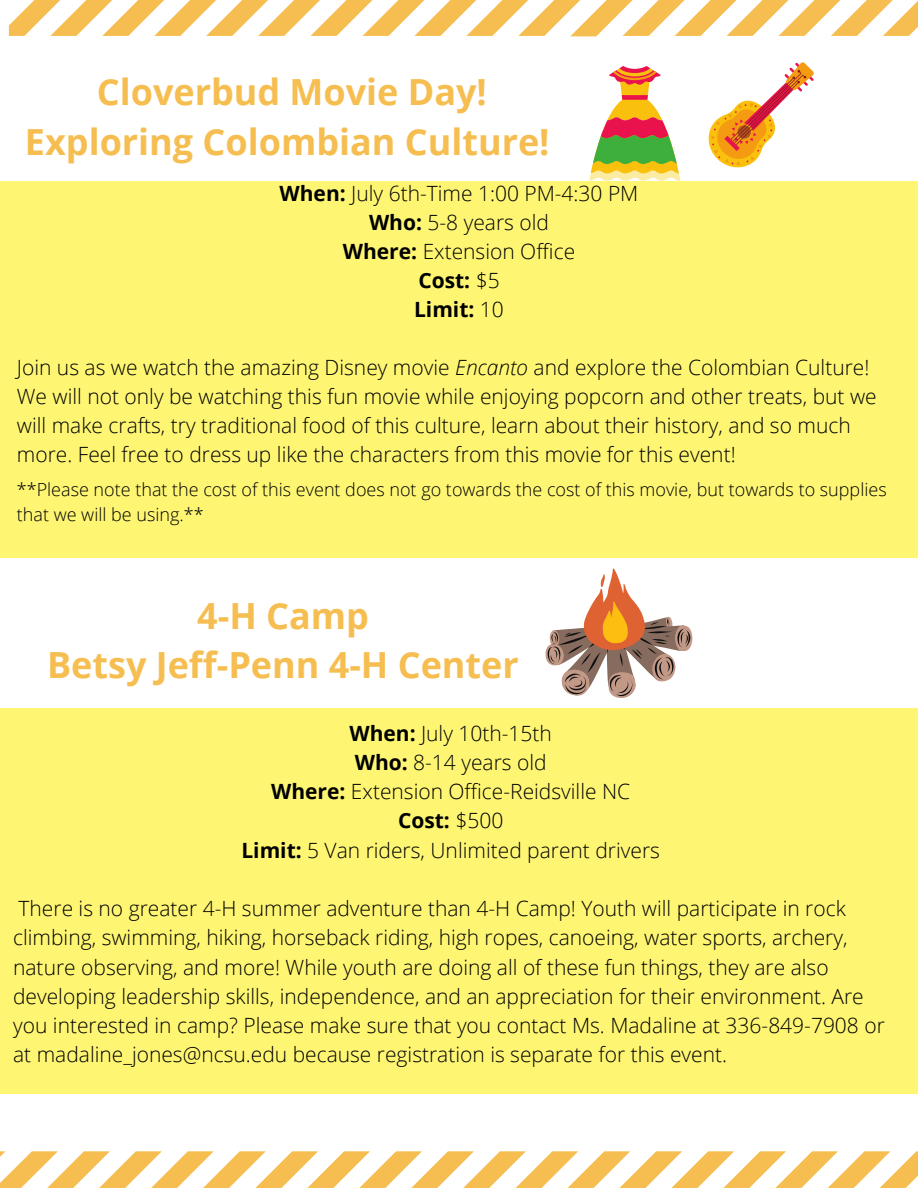
<style>
.page{position:relative;width:918px;height:1188px;background:#fff}
.page>*{position:absolute;margin:0;border:0;box-sizing:border-box;transform-origin:0 0}
.t1{font:700 36px "Open Sans";color:#f6be50}
.t2{font:300 21px/29.2px "Open Sans";color:#000}
.t3{font:700 21px "Open Sans";color:#000}
.t4{font:300 18px/25px "Open Sans";color:#000}
.s1{font-weight:700}
.s2{font-weight:300}
.s3{font-style:italic}
</style>
<div class="page">
<div style="left:0;top:181px;width:918px;height:377px;background:#fef673"></div>
<svg style="left:9px;top:0;width:909px;height:36px"></svg>
<svg style="left:0;top:1151px;width:918px;height:37px"></svg>
<svg style="left:589px;top:66px;width:91px;height:115px"></svg>
<svg style="left:708px;top:62px;width:106px;height:106px"></svg>
<div style="left:0;top:708px;width:918px;height:386px;background:#fef673"></div>
<svg style="left:545px;top:569px;width:147px;height:129px"></svg>
<p class="t1" style="left:97px;top:67px;width:392px">Cloverbud Movie Day!</p>
<p class="t1" style="left:25px;top:116px;width:526px">Exploring Colombian Culture!</p>
<p class="t2" style="left:280px;top:179px;width:360px"><span class="s1">When:</span> July 6th-Time 1:00 PM-4:30 PM</p>
<p class="t2" style="left:369px;top:208px;width:181px"><span class="s1">Who:</span> 5-8 years old</p>
<p class="t2" style="left:343px;top:237px;width:234px"><span class="s1">Where:</span> Extension Office</p>
<p class="t3" style="left:418px;top:266px;width:83px">Cost: <span class="s2">$5</span></p>
<p class="t3" style="left:414px;top:295px;width:91px">Limit: <span class="s2">10</span></p>
<p class="t2" style="left:17px;top:353px;width:861px">Join us as we watch the amazing Disney movie <span class="s3">Encanto</span> and explore the Colombian Culture!<br>We will not only be watching this fun movie while enjoying popcorn and other treats, but we will make crafts, try traditional food of this culture, learn about their history, and so much more. Feel free to dress up like the characters from this movie for this event!</p>
<p class="t4" style="left:17px;top:476px;width:871px">**Please note that the cost of this event does not go towards the cost of this movie, but towards to supplies that we will be using.**</p>
<p class="t1" style="left:197px;top:590px;width:173px">4-H Camp</p>
<p class="t1" style="left:47px;top:640px;width:473px">Betsy Jeff-Penn 4-H Center</p>
<p class="t2" style="left:349px;top:718px;width:204px"><span class="s1">When:</span> July 10th-15th</p>
<p class="t2" style="left:355px;top:747px;width:193px"><span class="s1">Who:</span> 8-14 years old</p>
<p class="t2" style="left:271px;top:776px;width:361px"><span class="s1">Where:</span> Extension Office-Reidsville NC</p>
<p class="t3" style="left:398px;top:806px;width:107px">Cost: <span class="s2">$500</span></p>
<p class="t2" style="left:241px;top:835px;width:420px"><span class="s1">Limit:</span> 5 Van riders, Unlimited parent drivers</p>
<p class="t2" style="left:13px;top:893px;width:873px">There is no greater 4-H summer adventure than 4-H Camp! Youth will participate in rock climbing, swimming, hiking, horseback riding, high ropes, canoeing, water sports, archery, nature observing, and more! While youth are doing all of these fun things, they are also developing leadership skills, independence, and an appreciation for their environment. Are you interested in camp? Please make sure that you contact Ms. Madaline at 336-849-7908 or at madaline_jones@ncsu.edu because registration is separate for this event.</p>
</div>
